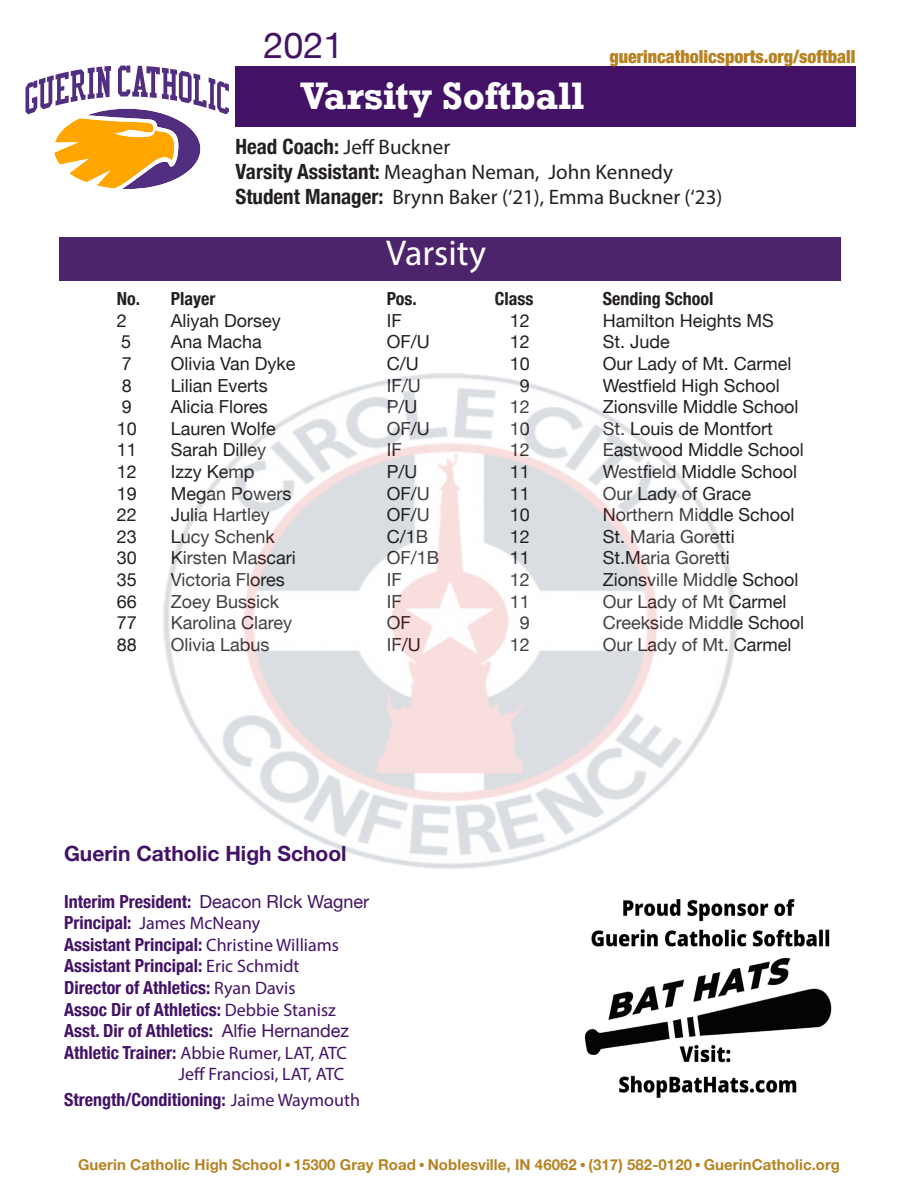
<style>
.page{position:relative;width:918px;height:1188px;background:#fff}
.page>*{position:absolute;margin:0;border:0;box-sizing:border-box;transform-origin:0 0}
.t1{font:700 36px "Rockwell";color:#fff}
.t2{font:36px "Myriad Pro";color:#fff}
.t3{font:36px "Helvetica Neue";color:#431266}
.t4{font:21px "Myriad Pro";color:#231f20}
.t5{font:700 21px "Helvetica Neue";color:#431266}
.t6{font:18px "Helvetica Neue";color:#231f20}
.t7{font:700 condensed 18px/21.6px "Helvetica Neue";color:#431266}
.t8{font:18px "Myriad Pro";color:#431266}
.t9{font:900 condensed 18px "Helvetica Neue";color:#b68322}
.t10{font:700 condensed 18px "Helvetica Neue";color:#231f20}
.t11{font:700 15px "Helvetica Neue";letter-spacing:.005em;color:#b68322}
.s1{font-family:"Helvetica Neue";font-weight:700;font-stretch:condensed}
.s2{font-weight:400;font-stretch:normal}
.s3{font-family:"Myriad Pro";font-weight:400;font-stretch:normal}
</style>
<div class="page">
<div style="left:235px;top:66px;width:620px;height:61px;background:#431266"></div>
<div style="left:59px;top:238px;width:782px;height:43px;background:#4c246b"></div>
<div style="left:163px;top:373px;width:574px;height:496px;background:#231f20;opacity:.5"></div>
<svg style="left:26px;top:66px;width:203px;height:123px"></svg>
<img style="left:584px;top:899px;width:248px;height:199px">
<p class="t3" style="left:264px;top:19px;width:82px">2021</p>
<p class="t1" style="left:301px;top:72px;width:285px">Varsity Softball</p>
<p class="t9" style="left:609px;top:42px;width:248px">guerincatholicsports.org/softball</p>
<p class="t4" style="left:235px;top:134px;width:216px"><span class="s1">Head Coach:</span> Jeff Buckner</p>
<p class="t4" style="left:235px;top:159px;width:439px"><span class="s1">Varsity Assistant:</span> Meaghan Neman, John Kennedy</p>
<p class="t4" style="left:235px;top:184px;width:489px"><span class="s1">Student Manager:</span> Brynn Baker (‘21), Emma Buckner (‘23)</p>
<p class="t2" style="left:386px;top:230px;width:101px">Varsity</p>
<p class="t10" style="left:117px;top:284px;width:100px">No. Player</p>
<p class="t10" style="left:387px;top:284px;width:31px">Pos.</p>
<p class="t10" style="left:495px;top:284px;width:40px">Class</p>
<p class="t10" style="left:603px;top:284px;width:112px">Sending School</p>
<p class="t6" style="left:117px;top:308px;width:12px">2</p>
<p class="t6" style="left:171px;top:308px;width:111px">Aliyah Dorsey</p>
<p class="t6" style="left:387px;top:308px;width:16px">IF</p>
<p class="t6" style="left:510px;top:308px;width:22px">12</p>
<p class="t6" style="left:603px;top:308px;width:173px">Hamilton Heights MS</p>
<p class="t6" style="left:121px;top:329px;width:12px">5</p>
<p class="t6" style="left:171px;top:329px;width:93px">Ana Macha</p>
<p class="t6" style="left:387px;top:329px;width:45px">OF/U</p>
<p class="t6" style="left:510px;top:329px;width:22px">12</p>
<p class="t6" style="left:603px;top:329px;width:69px">St. Jude</p>
<p class="t6" style="left:122px;top:351px;width:12px">7</p>
<p class="t6" style="left:171px;top:351px;width:126px">Olivia Van Dyke</p>
<p class="t6" style="left:387px;top:351px;width:33px">C/U</p>
<p class="t6" style="left:510px;top:351px;width:22px">10</p>
<p class="t6" style="left:603px;top:351px;width:190px">Our Lady of Mt. Carmel</p>
<p class="t6" style="left:122px;top:372px;width:12px">8</p>
<p class="t6" style="left:171px;top:372px;width:99px">Lilian Everts</p>
<p class="t6" style="left:387px;top:372px;width:35px">IF/U</p>
<p class="t6" style="left:520px;top:372px;width:12px">9</p>
<p class="t6" style="left:603px;top:372px;width:178px">Westfield High School</p>
<p class="t6" style="left:122px;top:394px;width:12px">9</p>
<p class="t6" style="left:171px;top:394px;width:98px">Alicia Flores</p>
<p class="t6" style="left:387px;top:394px;width:32px">P/U</p>
<p class="t6" style="left:510px;top:394px;width:22px">12</p>
<p class="t6" style="left:603px;top:394px;width:197px">Zionsville Middle School</p>
<p class="t6" style="left:117px;top:416px;width:22px">10</p>
<p class="t6" style="left:171px;top:416px;width:106px">Lauren Wolfe</p>
<p class="t6" style="left:387px;top:416px;width:45px">OF/U</p>
<p class="t6" style="left:510px;top:416px;width:22px">10</p>
<p class="t6" style="left:603px;top:416px;width:172px">St. Louis de Montfort</p>
<p class="t6" style="left:117px;top:437px;width:22px">11</p>
<p class="t6" style="left:171px;top:437px;width:97px">Sarah Dilley</p>
<p class="t6" style="left:387px;top:437px;width:16px">IF</p>
<p class="t6" style="left:510px;top:437px;width:22px">12</p>
<p class="t6" style="left:603px;top:437px;width:203px">Eastwood Middle School</p>
<p class="t6" style="left:117px;top:459px;width:22px">12</p>
<p class="t6" style="left:171px;top:459px;width:85px">Izzy Kemp</p>
<p class="t6" style="left:387px;top:459px;width:32px">P/U</p>
<p class="t6" style="left:510px;top:459px;width:22px">11</p>
<p class="t6" style="left:603px;top:459px;width:196px">Westfield Middle School</p>
<p class="t6" style="left:117px;top:480px;width:22px">19</p>
<p class="t6" style="left:171px;top:480px;width:122px">Megan Powers</p>
<p class="t6" style="left:387px;top:480px;width:45px">OF/U</p>
<p class="t6" style="left:510px;top:480px;width:22px">11</p>
<p class="t6" style="left:603px;top:480px;width:150px">Our Lady of Grace</p>
<p class="t6" style="left:117px;top:502px;width:22px">22</p>
<p class="t6" style="left:171px;top:502px;width:100px">Julia Hartley</p>
<p class="t6" style="left:387px;top:502px;width:45px">OF/U</p>
<p class="t6" style="left:510px;top:502px;width:22px">10</p>
<p class="t6" style="left:603px;top:502px;width:193px">Northern Middle School</p>
<p class="t6" style="left:117px;top:524px;width:22px">23</p>
<p class="t6" style="left:171px;top:524px;width:106px">Lucy Schenk</p>
<p class="t6" style="left:387px;top:524px;width:43px">C/1B</p>
<p class="t6" style="left:510px;top:524px;width:22px">12</p>
<p class="t6" style="left:603px;top:524px;width:134px">St. Maria Goretti</p>
<p class="t6" style="left:117px;top:545px;width:22px">30</p>
<p class="t6" style="left:171px;top:545px;width:127px">Kirsten Mascari</p>
<p class="t6" style="left:387px;top:545px;width:54px">OF/1B</p>
<p class="t6" style="left:510px;top:545px;width:22px">11</p>
<p class="t6" style="left:603px;top:545px;width:129px">St.Maria Goretti</p>
<p class="t6" style="left:117px;top:567px;width:22px">35</p>
<p class="t6" style="left:171px;top:567px;width:115px">Victoria Flores</p>
<p class="t6" style="left:387px;top:567px;width:16px">IF</p>
<p class="t6" style="left:510px;top:567px;width:22px">12</p>
<p class="t6" style="left:603px;top:567px;width:197px">Zionsville Middle School</p>
<p class="t6" style="left:117px;top:588px;width:22px">66</p>
<p class="t6" style="left:171px;top:588px;width:110px">Zoey Bussick</p>
<p class="t6" style="left:387px;top:588px;width:16px">IF</p>
<p class="t6" style="left:510px;top:588px;width:22px">11</p>
<p class="t6" style="left:603px;top:588px;width:185px">Our Lady of Mt Carmel</p>
<p class="t6" style="left:117px;top:610px;width:22px">77</p>
<p class="t6" style="left:171px;top:610px;width:123px">Karolina Clarey</p>
<p class="t6" style="left:387px;top:610px;width:26px">OF</p>
<p class="t6" style="left:520px;top:610px;width:12px">9</p>
<p class="t6" style="left:603px;top:610px;width:203px">Creekside Middle School</p>
<p class="t6" style="left:117px;top:632px;width:22px">88</p>
<p class="t6" style="left:171px;top:632px;width:100px">Olivia Labus</p>
<p class="t6" style="left:387px;top:632px;width:35px">IF/U</p>
<p class="t6" style="left:510px;top:632px;width:22px">12</p>
<p class="t6" style="left:603px;top:632px;width:190px">Our Lady of Mt. Carmel</p>
<p class="t5" style="left:64px;top:837px;width:284px">Guerin Catholic High School</p>
<p class="t7" style="left:64px;top:889px;width:307px">Interim President: <span class="s2">Deacon RIck Wagner<br></span>Principal: <span class="s3">James McNeany</span></p>
<p class="t7" style="left:64px;top:932px;width:276px">Assistant Principal: <span class="s3">Christine Williams</span></p>
<p class="t7" style="left:64px;top:954px;width:237px">Assistant Principal: <span class="s3">Eric Schmidt</span></p>
<p class="t7" style="left:64px;top:975px;width:233px">Director of Athletics: <span class="s3">Ryan Davis</span></p>
<p class="t7" style="left:64px;top:997px;width:273px">Assoc Dir of Athletics: <span class="s3">Debbie Stanisz</span></p>
<p class="t7" style="left:64px;top:1019px;width:287px">Asst. Dir of Athletics: <span class="s2">Alfie Hernandez</span></p>
<p class="t8" style="left:64px;top:1042px;width:285px"><span class="s1">Athletic Trainer:</span> Abbie Rumer, LAT, ATC</p>
<p class="t8" style="left:179px;top:1063px;width:167px">Jeff Franciosi, LAT, ATC</p>
<p class="t7" style="left:64px;top:1087px;width:298px">Strength/Conditioning: <span class="s3">Jaime Waymouth</span></p>
<p class="t11" style="left:78px;top:1153px;width:763px">Guerin Catholic High School ● 15300 Gray Road ● Noblesville, IN 46062 ● (317) 582-0120 ● GuerinCatholic.org</p>
</div>
